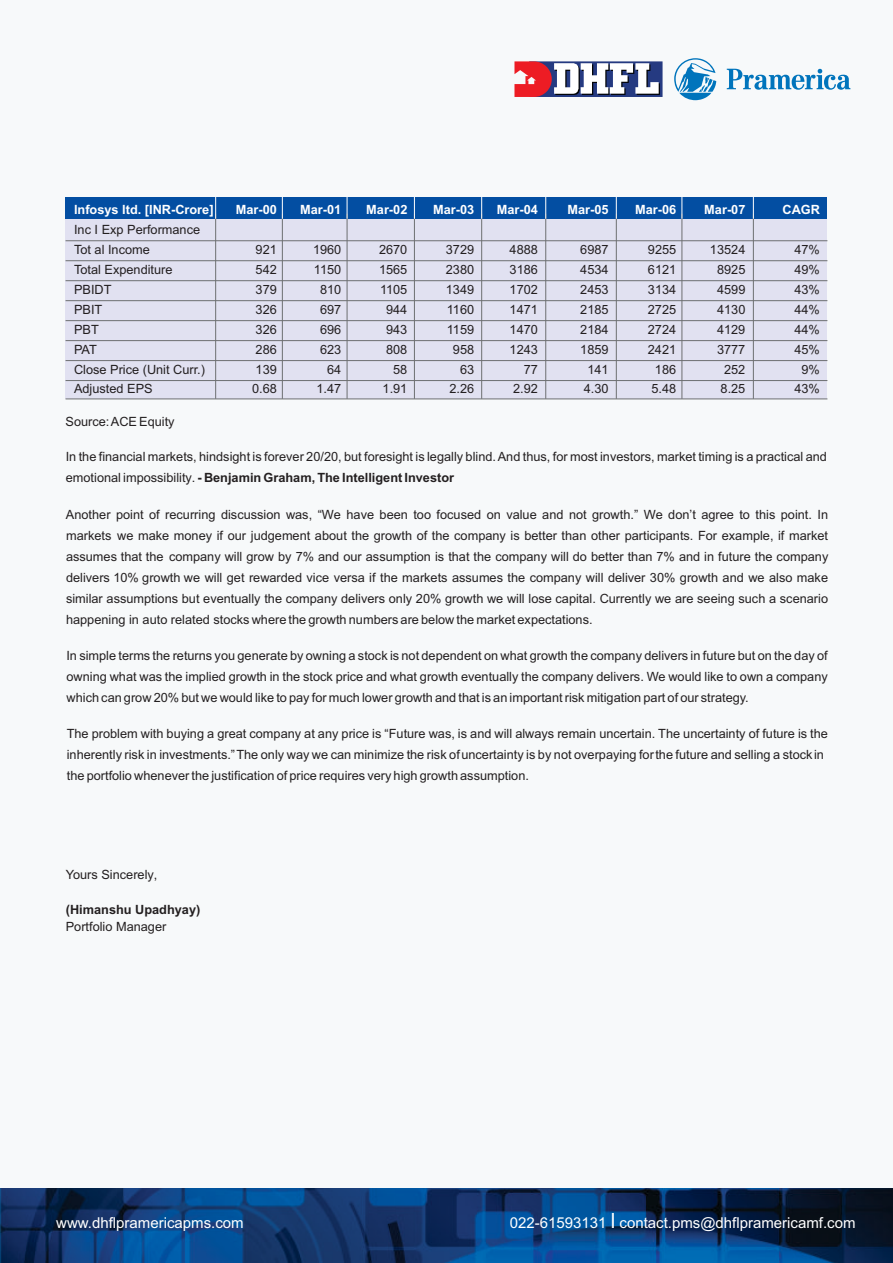
<style>
.page{position:relative;width:893px;height:1263px;background:#f7f9fa}
.page>*{position:absolute;margin:0;border:0;box-sizing:border-box;transform-origin:0 0}
.t1{font:15px "Arial";color:#fff}
.t2{font:12.75px/21.1px "Arial";color:#231f20}
.t3{font:700 12.75px "Arial";color:#fff}
.t4{font:700 12.75px "Arial";color:#231f20}
.s1{font-weight:700}
.s2{font-size:21px}
</style>
<div class="page">
<img style="left:0;top:1188px;width:893px;height:75px">
<svg style="left:727px;top:69px;width:123px;height:21px"></svg>
<svg style="left:674px;top:58px;width:42px;height:42px"></svg>
<svg style="left:514px;top:61px;width:148px;height:36px"></svg>
<div style="left:66px;top:200px;width:761px;height:199px;background:#e1e1f1"></div>
<div style="left:66px;top:197px;width:761px;height:22px;background:#034ea2"></div>
<hr style="left:66px;top:240px;width:761px;height:1px;background:#6d6f71">
<hr style="left:66px;top:260px;width:761px;height:1px;background:#6d6f71">
<hr style="left:66px;top:280px;width:761px;height:1px;background:#6d6f71">
<hr style="left:66px;top:300px;width:761px;height:1px;background:#6d6f71">
<hr style="left:66px;top:320px;width:761px;height:1px;background:#6d6f71">
<hr style="left:66px;top:340px;width:761px;height:1px;background:#6d6f71">
<hr style="left:66px;top:360px;width:761px;height:1px;background:#6d6f71">
<hr style="left:66px;top:380px;width:761px;height:1px;background:#6d6f71">
<hr style="left:66px;top:399px;width:761px;height:1px;background:#6d6f71">
<hr style="left:753px;top:214px;width:1px;height:185px;background:#6d6f71">
<hr style="left:682px;top:214px;width:1px;height:185px;background:#6d6f71">
<hr style="left:616px;top:214px;width:1px;height:185px;background:#6d6f71">
<hr style="left:545px;top:214px;width:1px;height:185px;background:#6d6f71">
<svg style="left:753px;top:197px;width:1px;height:22px"></svg>
<svg style="left:682px;top:197px;width:1px;height:22px"></svg>
<svg style="left:616px;top:197px;width:1px;height:22px"></svg>
<svg style="left:545px;top:197px;width:1px;height:22px"></svg>
<hr style="left:481px;top:214px;width:1px;height:185px;background:#6d6f71">
<svg style="left:481px;top:197px;width:1px;height:22px"></svg>
<hr style="left:414px;top:214px;width:1px;height:185px;background:#6d6f71">
<svg style="left:414px;top:197px;width:1px;height:22px"></svg>
<hr style="left:347px;top:214px;width:1px;height:185px;background:#6d6f71">
<svg style="left:347px;top:197px;width:1px;height:22px"></svg>
<hr style="left:282px;top:214px;width:1px;height:185px;background:#6d6f71">
<svg style="left:282px;top:197px;width:1px;height:22px"></svg>
<hr style="left:215px;top:214px;width:1px;height:185px;background:#6d6f71">
<svg style="left:215px;top:197px;width:1px;height:22px"></svg>
<p class="t3" style="left:74px;top:205px;width:141px">lnfosys ltd. [INR-Crore]</p>
<p class="t3" style="left:236px;top:205px;width:43px">Mar-00</p>
<p class="t3" style="left:300px;top:205px;width:43px">Mar-01</p>
<p class="t3" style="left:366px;top:205px;width:43px">Mar-02</p>
<p class="t3" style="left:433px;top:205px;width:43px">Mar-03</p>
<p class="t3" style="left:497px;top:205px;width:43px">Mar-04</p>
<p class="t3" style="left:568px;top:205px;width:43px">Mar-05</p>
<p class="t3" style="left:635px;top:205px;width:43px">Mar-06</p>
<p class="t3" style="left:704px;top:205px;width:43px">Mar-07</p>
<p class="t3" style="left:782px;top:205px;width:39px">CAGR</p>
<p class="t2" style="left:74px;top:221px;width:128px;line-height:20px">Inc I Exp Performance<br>Tot al Income</p>
<p class="t2" style="left:256px;top:240px;width:23px">921</p>
<p class="t2" style="left:313px;top:240px;width:30px">1960</p>
<p class="t2" style="left:379px;top:240px;width:30px">2670</p>
<p class="t2" style="left:446px;top:240px;width:30px">3729</p>
<p class="t2" style="left:510px;top:240px;width:30px">4888</p>
<p class="t2" style="left:580px;top:240px;width:30px">6987</p>
<p class="t2" style="left:648px;top:240px;width:30px">9255</p>
<p class="t2" style="left:710px;top:240px;width:37px">13524</p>
<p class="t2" style="left:794px;top:240px;width:27px">47%</p>
<p class="t2" style="left:74px;top:260px;width:100px">Total Expenditure</p>
<p class="t2" style="left:256px;top:260px;width:23px">542</p>
<p class="t2" style="left:314px;top:260px;width:29px">1150</p>
<p class="t2" style="left:379px;top:260px;width:30px">1565</p>
<p class="t2" style="left:446px;top:260px;width:30px">2380</p>
<p class="t2" style="left:510px;top:260px;width:30px">3186</p>
<p class="t2" style="left:580px;top:260px;width:30px">4534</p>
<p class="t2" style="left:648px;top:260px;width:30px">6121</p>
<p class="t2" style="left:717px;top:260px;width:30px">8925</p>
<p class="t2" style="left:794px;top:260px;width:27px">49%</p>
<p class="t2" style="left:74px;top:280px;width:39px">PBIDT</p>
<p class="t2" style="left:256px;top:280px;width:23px">379</p>
<p class="t2" style="left:320px;top:280px;width:23px">810</p>
<p class="t2" style="left:380px;top:280px;width:29px">1105</p>
<p class="t2" style="left:446px;top:280px;width:30px">1349</p>
<p class="t2" style="left:510px;top:280px;width:30px">1702</p>
<p class="t2" style="left:580px;top:280px;width:30px">2453</p>
<p class="t2" style="left:648px;top:280px;width:30px">3134</p>
<p class="t2" style="left:717px;top:280px;width:30px">4599</p>
<p class="t2" style="left:794px;top:280px;width:27px">43%</p>
<p class="t2" style="left:74px;top:300px;width:30px">PBIT</p>
<p class="t2" style="left:256px;top:300px;width:23px">326</p>
<p class="t2" style="left:320px;top:300px;width:23px">697</p>
<p class="t2" style="left:386px;top:300px;width:23px">944</p>
<p class="t2" style="left:447px;top:300px;width:29px">1160</p>
<p class="t2" style="left:510px;top:300px;width:30px">1471</p>
<p class="t2" style="left:580px;top:300px;width:30px">2185</p>
<p class="t2" style="left:648px;top:300px;width:30px">2725</p>
<p class="t2" style="left:717px;top:300px;width:30px">4130</p>
<p class="t2" style="left:794px;top:300px;width:27px">44%</p>
<p class="t2" style="left:74px;top:320px;width:26px">PBT</p>
<p class="t2" style="left:256px;top:320px;width:23px">326</p>
<p class="t2" style="left:320px;top:320px;width:23px">696</p>
<p class="t2" style="left:386px;top:320px;width:23px">943</p>
<p class="t2" style="left:447px;top:320px;width:29px">1159</p>
<p class="t2" style="left:510px;top:320px;width:30px">1470</p>
<p class="t2" style="left:580px;top:320px;width:30px">2184</p>
<p class="t2" style="left:648px;top:320px;width:30px">2724</p>
<p class="t2" style="left:717px;top:320px;width:30px">4129</p>
<p class="t2" style="left:794px;top:320px;width:27px">44%</p>
<p class="t2" style="left:74px;top:340px;width:24px">PAT</p>
<p class="t2" style="left:256px;top:340px;width:23px">286</p>
<p class="t2" style="left:320px;top:340px;width:23px">623</p>
<p class="t2" style="left:386px;top:340px;width:23px">808</p>
<p class="t2" style="left:453px;top:340px;width:23px">958</p>
<p class="t2" style="left:510px;top:340px;width:30px">1243</p>
<p class="t2" style="left:580px;top:340px;width:30px">1859</p>
<p class="t2" style="left:648px;top:340px;width:30px">2421</p>
<p class="t2" style="left:717px;top:340px;width:30px">3777</p>
<p class="t2" style="left:794px;top:340px;width:27px">45%</p>
<p class="t2" style="left:74px;top:360px;width:133px">Close Price (Unit Curr.)</p>
<p class="t2" style="left:256px;top:360px;width:23px">139</p>
<p class="t2" style="left:327px;top:360px;width:16px">64</p>
<p class="t2" style="left:393px;top:360px;width:16px">58</p>
<p class="t2" style="left:460px;top:360px;width:16px">63</p>
<p class="t2" style="left:524px;top:360px;width:16px">77</p>
<p class="t2" style="left:587px;top:360px;width:23px">141</p>
<p class="t2" style="left:655px;top:360px;width:23px">186</p>
<p class="t2" style="left:724px;top:360px;width:23px">252</p>
<p class="t2" style="left:801px;top:360px;width:20px">9%</p>
<p class="t2" style="left:74px;top:380px;width:80px">Adjusted EPS</p>
<p class="t2" style="left:252px;top:380px;width:26px">0.68</p>
<p class="t2" style="left:317px;top:380px;width:26px">1.47</p>
<p class="t2" style="left:383px;top:380px;width:26px">1.91</p>
<p class="t2" style="left:449px;top:380px;width:26px">2.26</p>
<p class="t2" style="left:513px;top:380px;width:26px">2.92</p>
<p class="t2" style="left:584px;top:380px;width:26px">4.30</p>
<p class="t2" style="left:651px;top:380px;width:26px">5.48</p>
<p class="t2" style="left:721px;top:380px;width:26px">8.25</p>
<p class="t2" style="left:794px;top:380px;width:27px">43%</p>
<p class="t2" style="left:66px;top:412px;width:111px">Source: ACE Equity</p>
<p class="t2" style="left:66px;top:447px;width:763px">In the financial markets, hindsight is forever 20/20, but foresight is legally blind. And thus, for most investors, market timing is a practical and emotional impossibility. <span class="s1">- Benjamin Graham, The Intelligent Investor</span></p>
<p class="t2" style="left:66px;top:505px;width:764px;text-align:justify">Another point of recurring discussion was, “We have been too focused on value and not growth.” We don’t agree to this point. In markets we make money if our judgement about the growth of the company is better than other participants. For example, if market assumes that the company will grow by 7% and our assumption is that the company will do better than 7% and in future the company delivers 10% growth we will get rewarded vice versa if the markets assumes the company will deliver 30% growth and we also make similar assumptions but eventually the company delivers only 20% growth we will lose capital. Currently we are seeing such a scenario happening in auto related stocks where the growth numbers are below the market expectations.</p>
<p class="t2" style="left:66px;top:646px;width:763px;text-align:justify">In simple terms the returns you generate by owning a stock is not dependent on what growth the company delivers in future but on the day of owning what was the implied growth in the stock price and what growth eventually the company delivers. We would like to own a company which can grow 20% but we would like to pay for much lower growth and that is an important risk mitigation part of our strategy.</p>
<p class="t2" style="left:67px;top:724px;width:763px">The problem with buying a great company at any price is “Future was, is and will always remain uncertain. The uncertainty of future is the inherently risk in investments.” The only way we can minimize the risk of uncertainty is by not overpaying for the future and selling a stock in the portfolio whenever the justification of price requires very high growth assumption.</p>
<p class="t2" style="left:66px;top:865px;width:93px">Yours Sincerely,</p>
<p class="t4" style="left:66px;top:904px;width:136px">(Himanshu Upadhyay)</p>
<p class="t2" style="left:66px;top:917px;width:102px">Portfolio Manager</p>
<p class="t1" style="left:56px;top:1216px;width:189px">www.dhflpramericapms.com</p>
<p class="t1" style="left:510px;top:1216px;width:347px">022-61593131 <span class="s2">l</span> contact.pms@dhflpramericamf.com</p>
</div>
